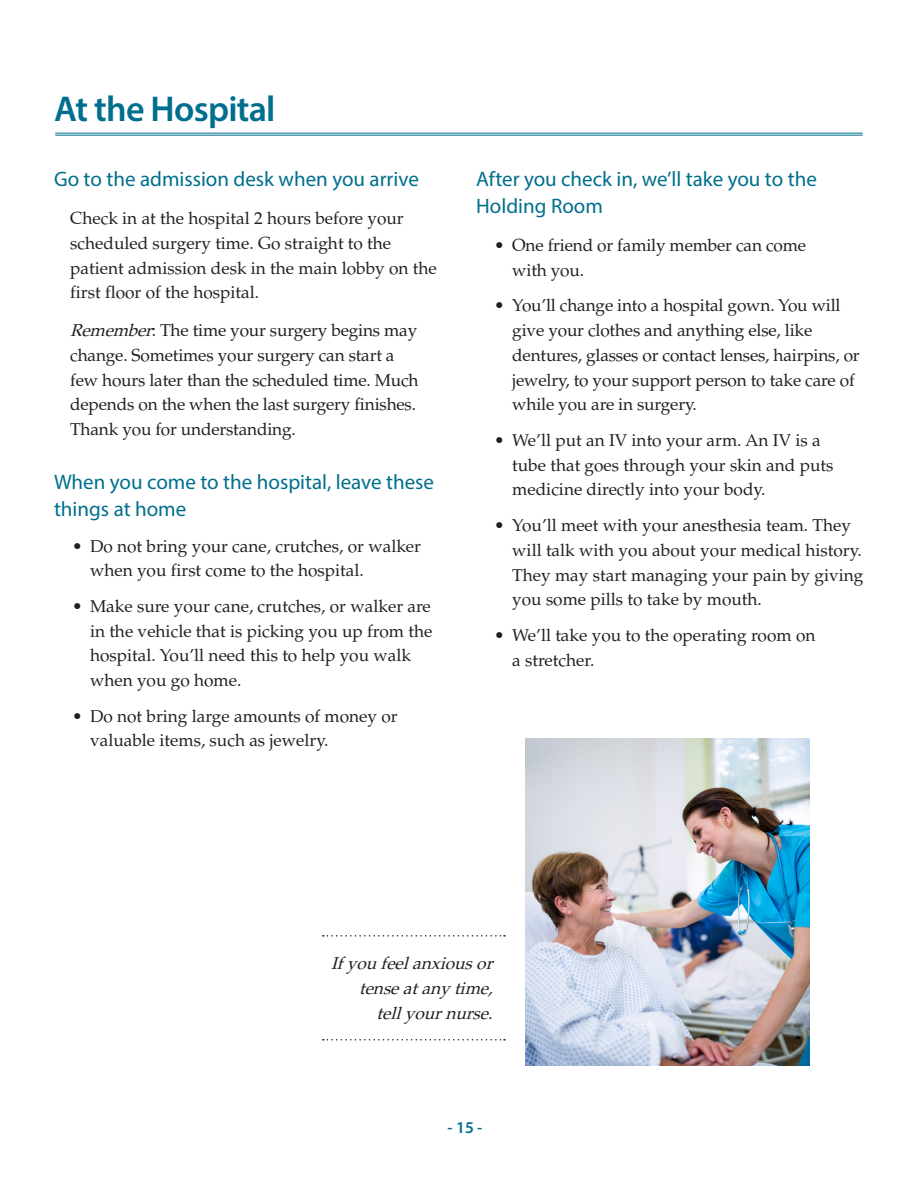
<style>
.page{position:relative;width:918px;height:1188px;background:#fff}
.page>*{position:absolute;margin:0;border:0;box-sizing:border-box;transform-origin:0 0}
.Header_-_Section{font:600 36px "Myriad Pro";letter-spacing:-.02em;color:#006f8d}
.Subhead_A{font:21px/27px "Myriad Pro";color:#006f8d}
.Text{font:17.25px/24.8px "Palatino";color:#231f20}
.Bullets_1{font:italic 17.25px/24.8px "Palatino";color:#231f20;text-align:right}
.t1{font:600 16.5px "Myriad Pro";color:#006f8d}
.s1{font-style:italic}
</style>
<div class="page">
<hr style="left:56px;top:133px;width:806px;height:1px;background:#006f8d">
<hr style="left:56px;top:135px;width:806px;height:1px;background:#006f8d">
<img style="left:525px;top:739px;width:284px;height:326px">
<svg style="left:323px;top:935px;width:182px;height:2px"></svg>
<svg style="left:323px;top:1039px;width:182px;height:2px"></svg>
<p class="Header_-_Section" style="left:54px;top:86px;width:223px">At the Hospital</p>
<p class="Subhead_A" style="left:54px;top:166px;width:366px">Go to the admission desk when you arrive</p>
<p class="Text" style="left:70px;top:206px;width:368px">Check in at the hospital 2 hours before your scheduled surgery time. Go straight to the patient admission desk in the main lobby on the first floor of the hospital.</p>
<p class="Text" style="left:70px;top:318px;width:350px"><span class="s1">Remember</span>: The time your surgery begins may change. Sometimes your surgery can start a few hours later than the scheduled time. Much depends on the when the last surgery finishes.<br>Thank you for understanding.</p>
<p class="Subhead_A" style="left:54px;top:468px;width:382px">When you come to the hospital, leave these things at home</p>
<p class="Text" style="left:90px;top:534px;width:333px;text-indent:-18px">• Do not bring your cane, crutches, or walker when you first come to the hospital.</p>
<p class="Text" style="left:90px;top:594px;width:344px;text-indent:-18px">• Make sure your cane, crutches, or walker are in the vehicle that is picking you up from the hospital. You’ll need this to help you walk when you go home.</p>
<p class="Text" style="left:90px;top:704px;width:309px;text-indent:-18px">• Do not bring large amounts of money or valuable items, such as jewelry.</p>
<p class="Subhead_A" style="left:476px;top:166px;width:342px">After you check in, we’ll take you to the<br>Holding Room</p>
<p class="Text" style="left:512px;top:233px;width:295px;text-indent:-18px">• One friend or family member can come with you.</p>
<p class="Text" style="left:512px;top:293px;width:349px;text-indent:-18px">• You’ll change into a hospital gown. You will give your clothes and anything else, like dentures, glasses or contact lenses, hairpins, or jewelry, to your support person to take care of while you are in surgery.</p>
<p class="Text" style="left:512px;top:428px;width:323px;text-indent:-18px">• We’ll put an IV into your arm. An IV is a tube that goes through your skin and puts medicine directly into your body.</p>
<p class="Text" style="left:512px;top:513px;width:353px;text-indent:-18px">• You’ll meet with your anesthesia team. They will talk with you about your medical history.<br>They may start managing your pain by giving you some pills to take by mouth.</p>
<p class="Text" style="left:512px;top:623px;width:305px;text-indent:-18px">• We’ll take you to the operating room on a stretcher.</p>
<p class="Bullets_1" style="left:331px;top:951px;width:163px">If you feel anxious or tense at any time, tell your nurse.</p>
<p class="t1" style="left:448px;top:1117px;width:36px">- 15 -</p>
</div>
